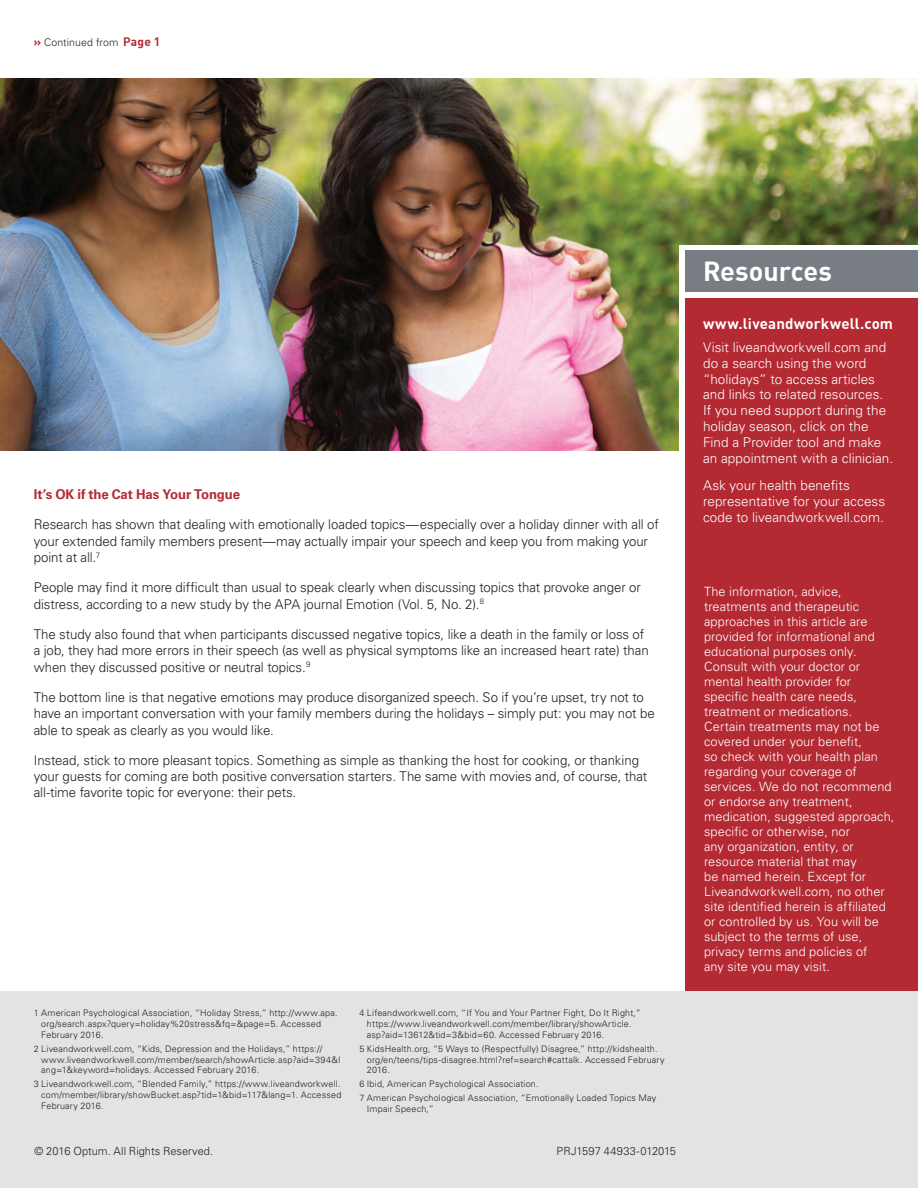
<style>
.page{position:relative;width:918px;height:1188px;background:#fff}
.page>*{position:absolute;margin:0;border:0;box-sizing:border-box;transform-origin:0 0}
.t1{font:700 27px "DIN";color:#fff}
.t2{font:700 15px "DIN";letter-spacing:.01em;color:#fff}
.Body_9_11{font:300 13.5px/16.5px "Univers LT Std";letter-spacing:-.005em;color:#231f20}
.Body_9_11_White{font:300 13.5px/15.9px "Univers LT Std";letter-spacing:.005em;color:#fff}
.Body_9_11-2{font:700 13.5px "Univers LT Std";letter-spacing:-.01em;color:#b32a33}
.Body_9_11_White-2{font:300 12.75px/15px "Univers LT Std";letter-spacing:.005em;color:#fff}
.Legal_Disclaimer{font:300 11.25px "Univers LT Std";color:#231f20}
.t3{font:300 10.5px "Univers LT Std";letter-spacing:.01em;color:#231f20}
.t4{font:300 9px/10.8px "Univers LT Std";letter-spacing:.02em;color:#231f20}
.s1{font-family:"DIN";font-weight:700;font-size:12px;color:#b32a33}
</style>
<div class="page">
<img style="left:0;top:78px;width:918px;height:372px">
<div style="left:679px;top:245px;width:239px;height:223px;background:#fff"></div>
<div style="left:685px;top:299px;width:233px;height:889px;background:#b32a33"></div>
<div style="left:685px;top:251px;width:233px;height:41px;background:#787d83"></div>
<div style="left:0;top:991px;width:918px;height:197px;background:#e2e4e2"></div>
<p class="t3" style="left:34px;top:36px;width:128px"><span class="s1">»</span> Continued from <span class="s1">Page 1</span></p>
<p class="Body_9_11-2" style="left:34px;top:486px;width:208px">It’s OK if the Cat Has Your Tongue</p>
<p class="Body_9_11" style="left:34px;top:516px;width:627px">Research has shown that dealing with emotionally loaded topics—especially over a holiday dinner with all of your extended family members present—may actually impair your speech and keep you from making your point at all.<sup>7</sup></p>
<p class="Body_9_11" style="left:34px;top:579px;width:609px">People may find it more difficult than usual to speak clearly when discussing topics that provoke anger or distress, according to a new study by the APA journal Emotion (Vol. 5, No. 2).<sup>8</sup></p>
<p class="Body_9_11" style="left:34px;top:625px;width:616px">The study also found that when participants discussed negative topics, like a death in the family or loss of a job, they had more errors in their speech (as well as physical symptoms like an increased heart rate) than when they discussed positive or neutral topics.<sup>9</sup></p>
<p class="Body_9_11" style="left:34px;top:688px;width:623px">The bottom line is that negative emotions may produce disorganized speech. So if you’re upset, try not to have an important conversation with your family members during the holidays – simply put: you may not be able to speak as clearly as you would like.</p>
<p class="Body_9_11" style="left:34px;top:751px;width:615px">Instead, stick to more pleasant topics. Something as simple as thanking the host for cooking, or thanking your guests for coming are both positive conversation starters. The same with movies and, of course, that all-time favorite topic for everyone: their pets.</p>
<p class="t4" style="left:41px;top:1008px;width:298px;text-indent:-8px">1 American Psychological Association, “Holiday Stress,” http://www.apa. org/search.aspx?query=holiday%20stress&amp;fq=&amp;page=5. Accessed<br>February 2016.</p>
<p class="t4" style="left:41px;top:1043px;width:301px;text-indent:-8px">2 Liveandworkwell.com, “Kids, Depression and the Holidays,” https:// www.liveandworkwell.com/member/search/showArticle.asp?aid=394&amp;l ang=1&amp;keyword=holidays. Accessed February 2016.</p>
<p class="t4" style="left:41px;top:1079px;width:302px;text-align:justify;text-indent:-8px">3 Liveandworkwell.com, “Blended Family,” https://www.liveandworkwell. com/member/library/showBucket.asp?tid=1&amp;bid=117&amp;lang=1. Accessed February 2016.</p>
<p class="t4" style="left:367px;top:1008px;width:275px;text-indent:-8px">4 Lifeandworkwell.com, “If You and Your Partner Fight, Do It Right,” https://www.liveandworkwell.com/member/library/showArticle. asp?aid=13612&amp;tid=3&amp;bid=60. Accessed February 2016.</p>
<p class="t4" style="left:367px;top:1043px;width:299px;text-indent:-8px">5 KidsHealth.org, “5 Ways to (Respectfully) Disagree,” http://kidshealth. org/en/teens/tips-disagree.html?ref=search#cattalk. Accessed February<br>2016.</p>
<p class="t4" style="left:359px;top:1079px;width:181px">6 Ibid, American Psychological Association.</p>
<p class="t4" style="left:367px;top:1093px;width:291px;text-indent:-8px">7 American Psychological Association, “Emotionally Loaded Topics May<br>Impair Speech,”</p>
<p class="Legal_Disclaimer" style="left:35px;top:1144px;width:180px">© 2016 Optum. All Rights Reserved.</p>
<p class="Legal_Disclaimer" style="left:557px;top:1144px;width:121px">PRJ1597 44933-012015</p>
<p class="t1" style="left:703px;top:253px;width:131px">Resources</p>
<p class="t2" style="left:703px;top:314px;width:192px">www.liveandworkwell.com</p>
<p class="Body_9_11_White" style="left:703px;top:339px;width:192px">Visit liveandworkwell.com and do a search using the word “holidays” to access articles and links to related resources.<br>If you need support during the holiday season, click on the<br>Find a Provider tool and make an appointment with a clinician.</p>
<p class="Body_9_11_White" style="left:703px;top:477px;width:184px">Ask your health benefits representative for your access code to liveandworkwell.com.</p>
<p class="t1" style="left:704px;top:387px;width:130px">Resources</p>
<p class="Body_9_11_White-2" style="left:704px;top:584px;width:192px">The information, advice, treatments and therapeutic approaches in this article are provided for informational and educational purposes only.<br>Consult with your doctor or mental health provider for specific health care needs, treatment or medications.<br>Certain treatments may not be covered under your benefit,<br>so check with your health plan regarding your coverage of services. We do not recommend or endorse any treatment, medication, suggested approach, specific or otherwise, nor<br>any organization, entity, or resource material that may<br>be named herein. Except for<br>Liveandworkwell.com, no other site identified herein is affiliated or controlled by us. You will be subject to the terms of use, privacy terms and policies of<br>any site you may visit.</p>
</div>
